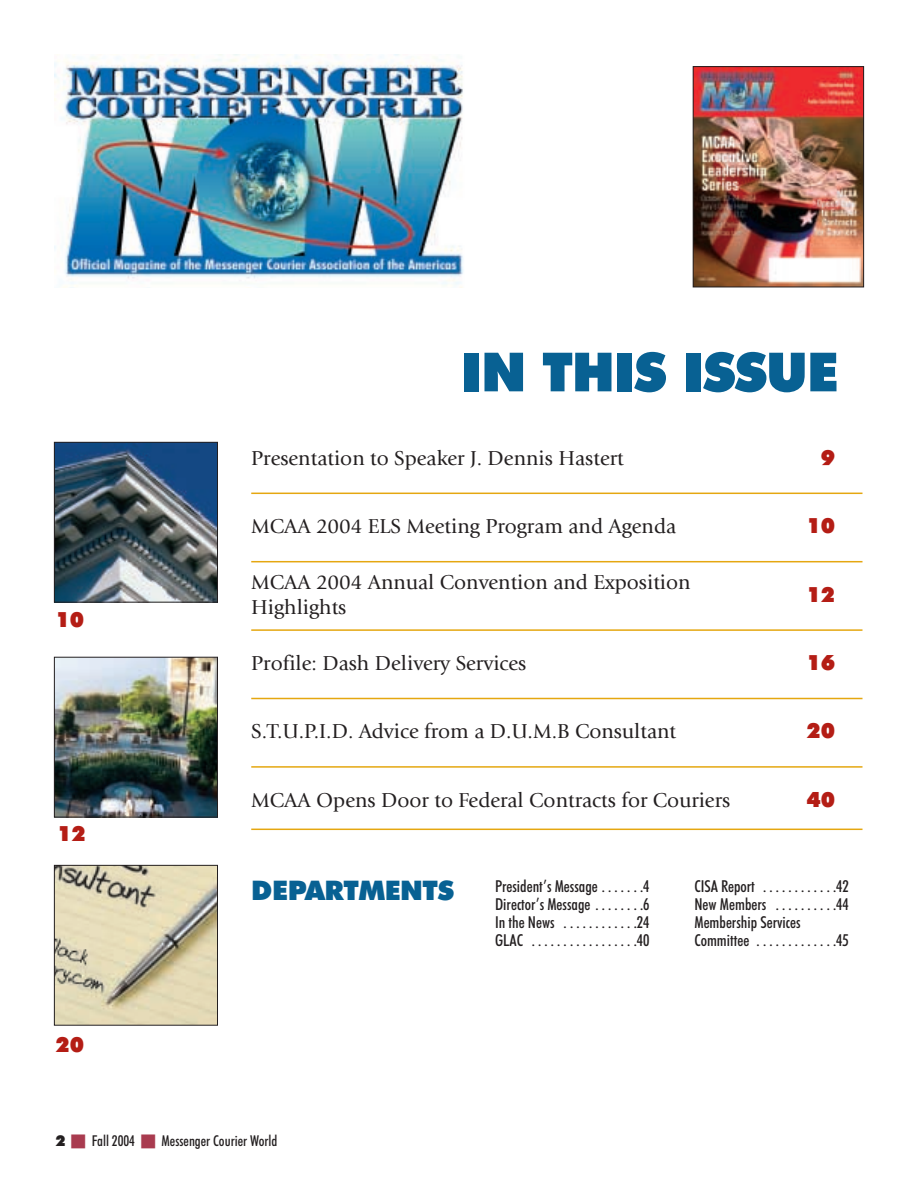
<style>
.page{position:relative;width:918px;height:1188px;background:#fff}
.page>*{position:absolute;margin:0;border:0;box-sizing:border-box;transform-origin:0 0}
.t1{font:900 54px "Futura BT";letter-spacing:-.025em;color:#086193}
.t2{font:900 27px "Futura BT";letter-spacing:-.015em;color:#086193}
.t3{font:21px/25.5px "Giovanni";color:#231f20}
.t4{font:900 21px "Futura BT";color:#b41d15}
.t5{font:500 condensed 16.5px/18px "Futura BT";color:#231f20;text-align:justify}
.t6{font:500 condensed 15px "Futura BT";color:#231f20}
.t7{font:900 15px "Futura BT";color:#231f20}
</style>
<div class="page">
<img style="left:56px;top:659px;width:160px;height:156px">
<div style="left:54px;top:657px;width:164px;height:160px;border:1px solid #231f20"></div>
<hr style="left:251px;top:493px;width:611px;height:1px;background:#e5a710">
<hr style="left:251px;top:561px;width:611px;height:1px;background:#e5a710">
<hr style="left:251px;top:629px;width:611px;height:2px;background:#e5a710">
<hr style="left:251px;top:698px;width:611px;height:1px;background:#e5a710">
<hr style="left:251px;top:766px;width:611px;height:2px;background:#e5a710">
<hr style="left:251px;top:829px;width:611px;height:1px;background:#e5a710">
<img style="left:56px;top:444px;width:160px;height:157px">
<div style="left:54px;top:442px;width:164px;height:161px;border:1px solid #231f20"></div>
<img style="left:56px;top:867px;width:160px;height:157px">
<div style="left:54px;top:865px;width:164px;height:161px;border:1px solid #231f20"></div>
<img style="left:54px;top:54px;width:410px;height:234px">
<img style="left:695px;top:68px;width:167px;height:217px">
<div style="left:693px;top:66px;width:171px;height:221px;border:1px solid #231f20"></div>
<h1 class="t1" style="left:460px;top:353px;width:379px">IN THIS ISSUE</h1>
<p class="t3" style="left:251px;top:447px;width:374px">Presentation to Speaker J. Dennis Hastert</p>
<p class="t4" style="left:821px;top:450px;width:16px">9</p>
<p class="t4" style="left:56px;top:612px;width:30px">10</p>
<p class="t4" style="left:57px;top:826px;width:30px">12</p>
<p class="t4" style="left:56px;top:1037px;width:30px">20</p>
<p class="t3" style="left:251px;top:515px;width:427px">MCAA 2004 ELS Meeting Program and Agenda</p>
<p class="t4" style="left:806px;top:518px;width:30px">10</p>
<p class="t3" style="left:251px;top:571px;width:441px">MCAA 2004 Annual Convention and Exposition<br>Highlights</p>
<p class="t4" style="left:806px;top:587px;width:30px">12</p>
<p class="t3" style="left:251px;top:652px;width:277px">Profile: Dash Delivery Services</p>
<p class="t4" style="left:806px;top:655px;width:30px">16</p>
<p class="t3" style="left:251px;top:721px;width:426px">S.T.U.P.I.D. Advice from a D.U.M.B Consultant</p>
<p class="t4" style="left:806px;top:723px;width:30px">20</p>
<p class="t3" style="left:251px;top:789px;width:481px">MCAA Opens Door to Federal Contracts for Couriers</p>
<p class="t4" style="left:806px;top:792px;width:30px">40</p>
<p class="t2" style="left:251px;top:881px;width:205px">DEPARTMENTS</p>
<p class="t5" style="left:495px;top:879px;width:156px">President’s Message . . . . . . .4<br>Director’s Message . . . . . . . .6<br>In the News . . . . . . . . . . . .24<br>GLAC . . . . . . . . . . . . . . . . .40</p>
<p class="t5" style="left:694px;top:879px;width:156px;text-align:left">CISA Report . . . . . . . . . . . .42<br>New Members . . . . . . . . . .44<br>Membership Services<br>Committee . . . . . . . . . . . . .45</p>
<p class="t7" style="left:56px;top:1135px;width:12px">2</p>
<p class="t6" style="left:92px;top:1135px;width:45px">Fall 2004</p>
<p class="t6" style="left:162px;top:1135px;width:117px">Messenger Courier World</p>
</div>
